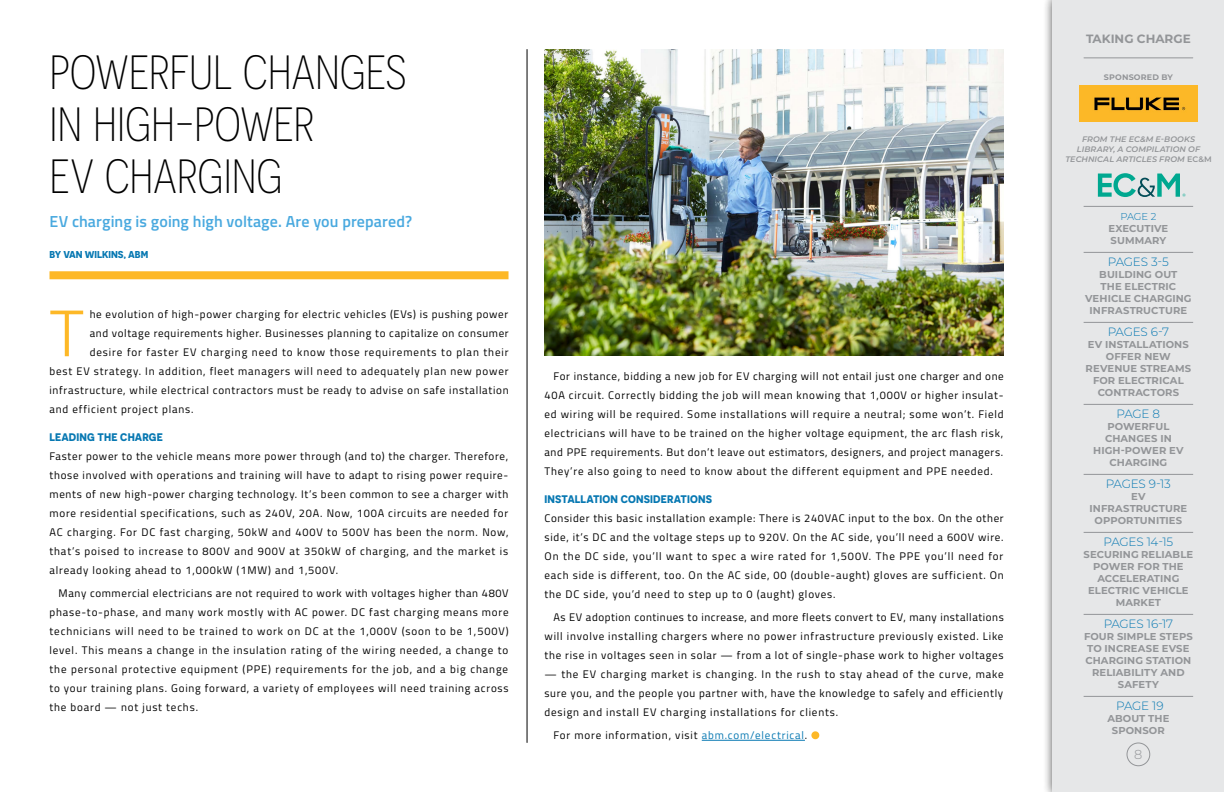
<style>
.page{position:relative;width:1224px;height:792px;background:#fff}
.page>*{position:absolute;margin:0;border:0;box-sizing:border-box;transform-origin:0 0}
.t1{font:300 65.7px "Titillium Web";color:#fdb827}
.t2{font:300 48px/52px "Novecentosansnarrow";color:#000}
.t3{font:600 16px "Titillium Web";letter-spacing:.005em;color:#49a9df}
.t4{font:300 13px "Montserrat";color:#939598}
.t5{font:300 12px "Montserrat";letter-spacing:-.02em;color:#0778b2}
.t6{font:700 12px "Montserrat";color:#939598}
.t7{font:11px/19px "Titillium Web";letter-spacing:.075em;color:#000;text-align:justify}
.t8{font:700 11px "Novecentosans";letter-spacing:.015em;color:#0778b2}
.t9{font:700 10px/12px "Montserrat";letter-spacing:.01em;color:#939598;text-align:center}
.t10{font:700 10px "Novecentosans";letter-spacing:-.01em;color:#0778b2}
.t11{font:300 10px "Montserrat";color:#0778b2}
.t12{font:italic 600 8px/10px "Montserrat";letter-spacing:.01em;color:#939598;text-align:center}
.t13{font:700 8px "Montserrat";letter-spacing:.02em;color:#939598}
.s1{color:#0778b2}
.s2{font-style:normal}
</style>
<div class="page">
<div style="left:1043px;top:0;width:181px;height:792px;background:#000;opacity:.75"></div>
<div style="left:1053px;top:0;width:171px;height:792px;background:#e6e7e8"></div>
<hr style="left:1084px;top:206px;width:109px;height:1px;background:#939598">
<hr style="left:1084px;top:252px;width:109px;height:1px;background:#939598">
<hr style="left:1084px;top:322px;width:109px;height:1px;background:#939598">
<hr style="left:1084px;top:404px;width:109px;height:1px;background:#939598">
<hr style="left:1084px;top:474px;width:109px;height:1px;background:#939598">
<hr style="left:1084px;top:532px;width:109px;height:1px;background:#939598">
<hr style="left:1084px;top:614px;width:109px;height:1px;background:#939598">
<hr style="left:1084px;top:696px;width:109px;height:1px;background:#939598">
<hr style="left:1084px;top:58px;width:109px;height:1px;background:#939598">
<div style="left:1127px;top:742px;width:23px;height:24px;border:1px solid #939598;border-radius:50%"></div>
<svg style="left:1098px;top:173px;width:88px;height:24px"></svg>
<hr style="left:702px;top:740px;width:103px;height:1px;background:#0778b2">
<svg style="left:811px;top:731px;width:8px;height:8px"></svg>
<div style="left:50px;top:271px;width:459px;height:8px;background:#fdb827"></div>
<img style="left:545px;top:50px;width:459px;height:306px">
<img style="left:1079px;top:86px;width:119px;height:36px">
<hr style="left:527px;top:50px;width:1px;height:692px;background:#000">
<h2 class="t2" style="left:50px;top:46px;width:358px">POWERFUL CHANGES<br>IN HIGH-POWER<br>EV CHARGING</h2>
<h3 class="t3" style="left:50px;top:210px;width:364px">EV charging is going high voltage. Are you prepared?</h3>
<p class="t10" style="left:50px;top:248px;width:100px">BY VAN WILKINS, ABM</p>
<h1 class="t1" style="left:50px;top:286px;width:36px">T</h1>
<p class="t7" style="left:90px;top:304px;width:420px">he evolution of high-power charging for electric vehicles (EVs) is pushing power</p>
<p class="t7" style="left:90px;top:323px;width:421px">and voltage requirements higher. Businesses planning to capitalize on consumer</p>
<p class="t7" style="left:90px;top:342px;width:421px">desire for faster EV charging need to know those requirements to plan their</p>
<p class="t7" style="left:49px;top:361px;width:461px">best EV strategy. In addition, fleet managers will need to adequately plan new power</p>
<p class="t7" style="left:49px;top:380px;width:461px">infrastructure, while electrical contractors must be ready to advise on safe installation</p>
<p class="t7" style="left:49px;top:399px;width:145px">and efficient project plans.</p>
<p class="t8" style="left:50px;top:431px;width:115px">LEADING THE CHARGE</p>
<p class="t7" style="left:50px;top:447px;width:461px">Faster power to the vehicle means more power through (and to) the charger. Therefore, those involved with operations and training will have to adapt to rising power require&shy;ments of new high-power charging technology. It’s been common to see a charger with more residential specifications, such as 240V, 20A. Now, 100A circuits are needed for AC charging. For DC fast charging, 50kW and 400V to 500V has been the norm. Now, that’s poised to increase to 800V and 900V at 350kW of charging, and the market is already looking ahead to 1,000kW (1MW) and 1,500V.</p>
<p class="t7" style="left:50px;top:584px;width:461px;text-indent:9px">Many commercial electricians are not required to work with voltages higher than 480V phase-to-phase, and many work mostly with AC power. DC fast charging means more technicians will need to be trained to work on DC at the 1,000V (soon to be 1,500V) level. This means a change in the insulation rating of the wiring needed, a change to the personal protective equipment (PPE) requirements for the job, and a big change to your training plans. Going forward, a variety of employees will need training across the board — not just techs.</p>
<p class="t7" style="left:545px;top:366px;width:461px;text-indent:9px">For instance, bidding a new job for EV charging will not entail just one charger and one 40A circuit. Correctly bidding the job will mean knowing that 1,000V or higher insulat&shy;ed wiring will be required. Some installations will require a neutral; some won’t. Field electricians will have to be trained on the higher voltage equipment, the arc flash risk, and PPE requirements. But don’t leave out estimators, designers, and project managers.<br>They’re also going to need to know about the different equipment and PPE needed.</p>
<p class="t8" style="left:545px;top:493px;width:169px">INSTALLATION CONSIDERATIONS</p>
<p class="t7" style="left:545px;top:508px;width:461px">Consider this basic installation example: There is 240VAC input to the box. On the other side, it’s DC and the voltage steps up to 920V. On the AC side, you’ll need a 600V wire.<br>On the DC side, you’ll want to spec a wire rated for 1,500V. The PPE you’ll need for each side is different, too. On the AC side, 00 (double-aught) gloves are sufficient. On the DC side, you’d need to step up to 0 (aught) gloves.</p>
<p class="t7" style="left:545px;top:607px;width:461px;text-indent:9px">As EV adoption continues to increase, and more fleets convert to EV, many installations will involve installing chargers where no power infrastructure previously existed. Like the rise in voltages seen in solar — from a lot of single-phase work to higher voltages</p>
<p class="t7" style="left:545px;top:664px;width:461px">— the EV charging market is changing. In the rush to stay ahead of the curve, make sure you, and the people you partner with, have the knowledge to safely and efficiently design and install EV charging installations for clients.</p>
<p class="t7" style="left:554px;top:725px;width:255px">For more information, visit <span class="s1">abm.com/electrical</span>.</p>
<p class="t6" style="left:1086px;top:30px;width:106px">TAKING CHARGE</p>
<p class="t13" style="left:1104px;top:72px;width:70px">SPONSORED BY</p>
<p class="t12" style="left:1065px;top:134px;width:148px">FROM THE EC&amp;M E-BOOKS<br>LIBRARY, A COMPILATION OF<br>TECHNICAL ARTICLES FROM <span class="s2">EC&amp;M</span></p>
<p class="t11" style="left:1120px;top:210px;width:38px">PAGE 2</p>
<p class="t9" style="left:1108px;top:222px;width:61px;text-align:left">EXECUTIVE<br>SUMMARY</p>
<p class="t5" style="left:1108px;top:254px;width:62px">PAGES 3-5</p>
<p class="t9" style="left:1085px;top:268px;width:108px">BUILDING OUT<br>THE ELECTRIC<br>VEHICLE CHARGING<br>INFRASTRUCTURE</p>
<p class="t5" style="left:1108px;top:324px;width:63px">PAGES 6-7</p>
<p class="t9" style="left:1086px;top:338px;width:107px">EV INSTALLATIONS<br>OFFER NEW<br>REVENUE STREAMS<br>FOR ELECTRICAL<br>CONTRACTORS</p>
<p class="t5" style="left:1117px;top:406px;width:45px">PAGE 8</p>
<p class="t9" style="left:1093px;top:420px;width:92px">POWERFUL<br>CHANGES IN<br>HIGH-POWER EV<br>CHARGING</p>
<p class="t5" style="left:1106px;top:476px;width:67px">PAGES 9-13</p>
<p class="t9" style="left:1090px;top:490px;width:99px">EV<br>INFRASTRUCTURE<br>OPPORTUNITIES</p>
<p class="t5" style="left:1104px;top:534px;width:71px">PAGES 14-15</p>
<p class="t9" style="left:1084px;top:548px;width:111px">SECURING RELIABLE<br>POWER FOR THE<br>ACCELERATING<br>ELECTRIC VEHICLE<br>MARKET</p>
<p class="t5" style="left:1104px;top:616px;width:71px">PAGES 16-17</p>
<p class="t9" style="left:1084px;top:630px;width:110px">FOUR SIMPLE STEPS<br>TO INCREASE EVSE<br>CHARGING STATION<br>RELIABILITY AND<br>SAFETY</p>
<p class="t5" style="left:1116px;top:698px;width:49px">PAGE 19</p>
<p class="t9" style="left:1107px;top:712px;width:64px">ABOUT THE<br>SPONSOR</p>
<p class="t4" style="left:1134px;top:745px;width:10px">8</p>
</div>
